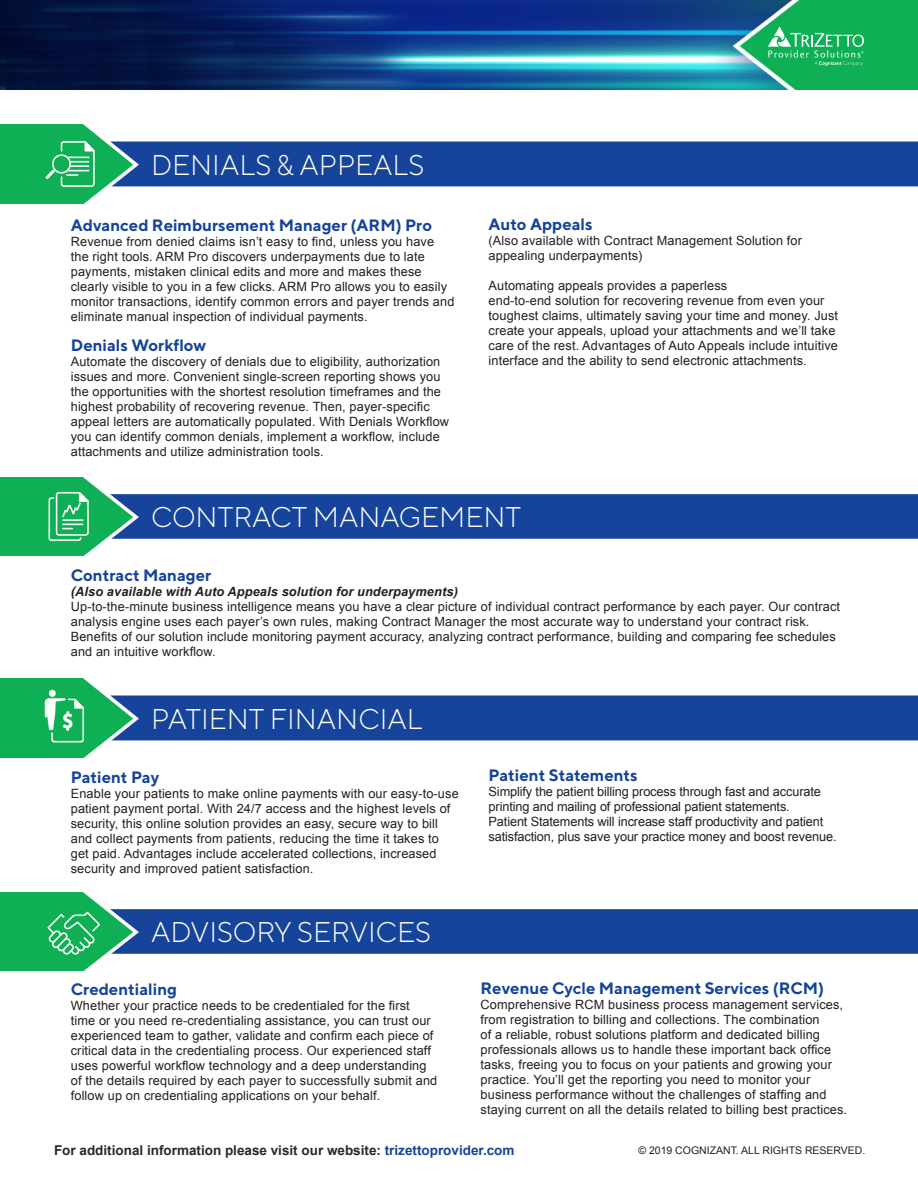
<style>
.page{position:relative;width:918px;height:1188px;background:#fff}
.page>*{position:absolute;margin:0;border:0;box-sizing:border-box;transform-origin:0 0}
.t1{font:300 28.5px "TT Norms";color:#fff}
.t2{font:700 16.5px "TT Norms";color:#164499}
.purple_header{font:700 13.5px "Arial";color:#2c2823}
.t3{font:12.75px/15px "Arial";letter-spacing:.01em;color:#231f20}
.t4{font:12.75px/15px "Arial";letter-spacing:-.01em;color:#231f20}
.t5{font:10.5px "Arial";color:#231f20}
.s1{font-weight:700;font-style:italic;font-size:13.5px}
.s2{font-weight:700;font-style:italic}
.s3{color:#164499}
</style>
<div class="page">
<img style="left:0;top:0;width:918px;height:90px">
<svg style="left:768px;top:26px;width:96px;height:40px;background:#38bc72"></svg>
<img style="left:0;top:892px;width:918px;height:79px">
<img style="left:0;top:679px;width:918px;height:78px">
<img style="left:0;top:477px;width:918px;height:79px">
<img style="left:0;top:125px;width:918px;height:78px">
<p class="t1" style="left:151px;top:147px;width:275px">DENIALS &amp; APPEALS</p>
<p class="t2" style="left:71px;top:215px;width:363px">Advanced Reimbursement Manager (ARM) Pro</p>
<p class="t3" style="left:71px;top:234px;width:385px">Revenue from denied claims isn’t easy to find, unless you have the right tools. ARM Pro discovers underpayments due to late payments, mistaken clinical edits and more and makes these clearly visible to you in a few clicks. ARM Pro allows you to easily monitor transactions, identify common errors and payer trends and eliminate manual inspection of individual payments.</p>
<p class="t2" style="left:71px;top:335px;width:137px">Denials Workflow</p>
<p class="t3" style="left:71px;top:354px;width:380px">Automate the discovery of denials due to eligibility, authorization issues and more. Convenient single-screen reporting shows you the opportunities with the shortest resolution timeframes and the highest probability of recovering revenue. Then, payer-specific appeal letters are automatically populated. With Denials Workflow you can identify common denials, implement a workflow, include attachments and utilize administration tools.</p>
<p class="t2" style="left:489px;top:214px;width:106px">Auto Appeals</p>
<p class="t3" style="left:489px;top:233px;width:315px">(Also available with Contract Management Solution for appealing underpayments)</p>
<p class="t3" style="left:489px;top:278px;width:351px">Automating appeals provides a paperless<br>end-to-end solution for recovering revenue from even your toughest claims, ultimately saving your time and money. Just create your appeals, upload your attachments and we’ll take care of the rest. Advantages of Auto Appeals include intuitive interface and the ability to send electronic attachments.</p>
<p class="t1" style="left:151px;top:500px;width:371px">CONTRACT MANAGEMENT</p>
<p class="t2" style="left:71px;top:565px;width:142px">Contract Manager</p>
<p class="t3" style="left:71px;top:584px;width:771px"><span class="s1">(</span><span class="s2">Also available with Auto Appeals solution for underpayments)<br></span>Up-to-the-minute business intelligence means you have a clear picture of individual contract performance by each payer. Our contract analysis engine uses each payer’s own rules, making Contract Manager the most accurate way to understand your contract risk.<br>Benefits of our solution include monitoring payment accuracy, analyzing contract performance, building and comparing fee schedules and an intuitive workflow.</p>
<p class="t1" style="left:151px;top:702px;width:273px">PATIENT FINANCIAL</p>
<p class="t2" style="left:71px;top:767px;width:90px">Patient Pay</p>
<p class="t3" style="left:71px;top:786px;width:389px">Enable your patients to make online payments with our easy-to-use patient payment portal. With 24/7 access and the highest levels of security, this online solution provides an easy, secure way to bill and collect payments from patients, reducing the time it takes to get paid. Advantages include accelerated collections, increased security and improved patient satisfaction.</p>
<p class="t1" style="left:151px;top:914px;width:282px">ADVISORY SERVICES</p>
<p class="t2" style="left:71px;top:978px;width:108px">Credentialing</p>
<p class="t3" style="left:71px;top:998px;width:368px">Whether your practice needs to be credentialed for the first time or you need re-credentialing assistance, you can trust our experienced team to gather, validate and confirm each piece of critical data in the credentialing process. Our experienced staff uses powerful workflow technology and a deep understanding of the details required by each payer to successfully submit and follow up on credentialing applications on your behalf.</p>
<p class="t2" style="left:489px;top:765px;width:151px">Patient Statements</p>
<p class="t4" style="left:489px;top:785px;width:349px">Simplify the patient billing process through fast and accurate printing and mailing of professional patient statements.<br>Patient Statements will increase staff productivity and patient satisfaction, plus save your practice money and boost revenue.</p>
<p class="t2" style="left:481px;top:978px;width:345px">Revenue Cycle Management Services (RCM)</p>
<p class="t3" style="left:481px;top:998px;width:364px">Comprehensive RCM business process management services,</p>
<p class="t3" style="left:481px;top:1013px;width:341px">from registration to billing and collections. The combination</p>
<p class="t3" style="left:481px;top:1028px;width:341px">of a reliable, robust solutions platform and dedicated billing</p>
<p class="t3" style="left:481px;top:1043px;width:352px">professionals allows us to handle these important back office</p>
<p class="t3" style="left:481px;top:1058px;width:353px">tasks, freeing you to focus on your patients and growing your</p>
<p class="t3" style="left:481px;top:1073px;width:331px">practice. You’ll get the reporting you need to monitor your</p>
<p class="t3" style="left:481px;top:1088px;width:348px">business performance without the challenges of staffing and</p>
<p class="t3" style="left:481px;top:1103px;width:368px">staying current on all the details related to billing best practices.</p>
<p class="purple_header" style="left:54px;top:1141px;width:462px">For additional information please visit our website: <span class="s3">trizettoprovider.com</span></p>
<p class="t5" style="left:638px;top:1144px;width:229px">© 2019 COGNIZANT. ALL RIGHTS RESERVED.</p>
</div>
